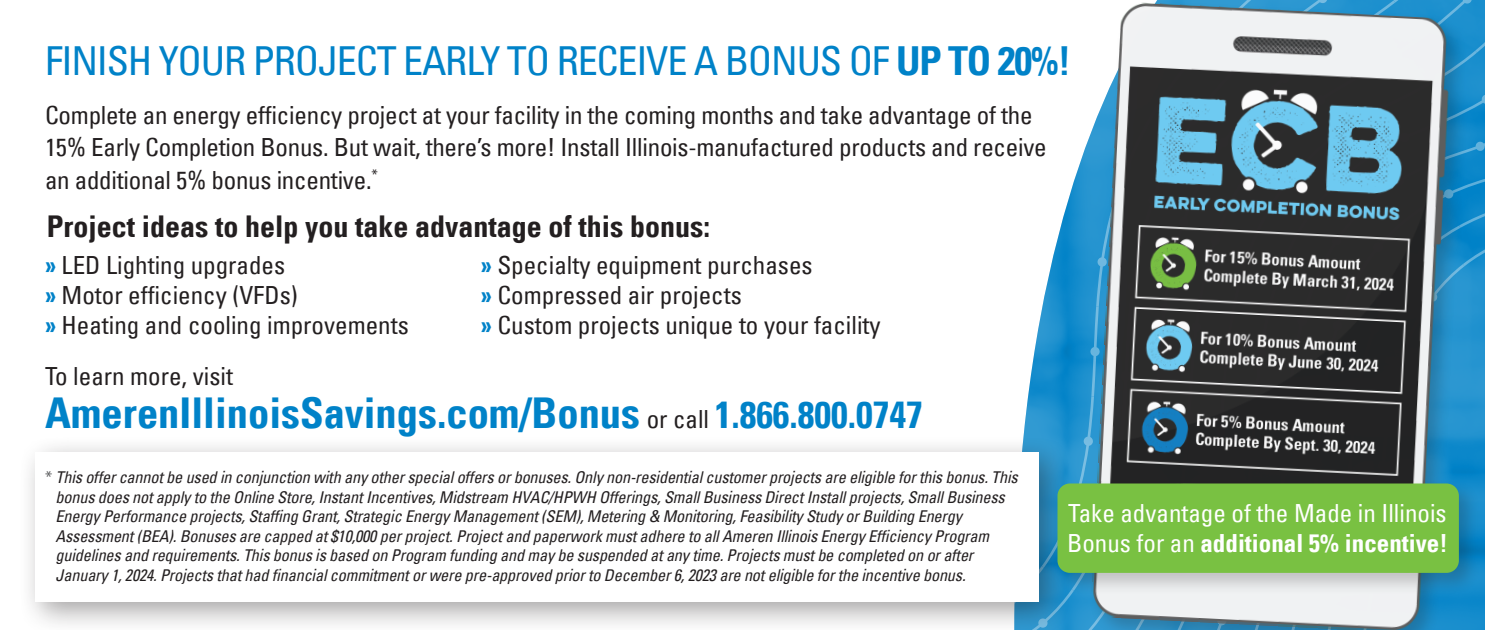
<style>
.page{position:relative;width:1485px;height:630px;background:#fff}
.page>*{position:absolute;margin:0;border:0;box-sizing:border-box;transform-origin:0 0}
.t1{font:42.5px "Univers Com 67 Bold Cond";color:#0082c8}
.t2{font:condensed 40px "Univers LT";letter-spacing:-.03em;color:#0082c8}
.t3{font:30px "Univers Com 67 Bold Cond";color:#231f20}
.t4{font:condensed 25px/30px "Univers LT";letter-spacing:-.01em;color:#231f20}
.t5{font:condensed 25px "Univers LT";color:#fff}
.t6{font:25px "Univers Com 67 Bold Cond";color:#fff}
.t7{font:italic condensed 16.25px/19.5px "Univers";letter-spacing:-.01em;color:#231f20}
.s1{font-family:"Univers Com 67 Bold Cond";font-stretch:normal}
.s2{font-family:"Univers Com 67 Bold Cond";font-stretch:normal;color:#0082c8}
.s3{font-family:"Univers LT";font-stretch:condensed;font-size:25px;color:#231f20}
.s4{font-size:37.5px}
.s5{font-family:"Univers LT";font-style:normal;color:#57585a}
.s6{font-family:"Univers LT";font-stretch:condensed}
</style>
<div class="page">
<svg style="left:1023px;top:0;width:462px;height:630px"></svg>
<div style="left:18px;top:435px;width:1054px;height:195px;background:#231f20;opacity:.41"></div>
<div style="left:35px;top:453px;width:1003px;height:149px;background:#fff"></div>
<div style="left:1088px;top:0;width:382px;height:630px;background:#231f20;opacity:.23"></div>
<img style="left:1090px;top:2px;width:363px;height:628px">
<div style="left:1053px;top:479px;width:428px;height:117px;background:#231f20;opacity:.23"></div>
<div style="left:1058px;top:484px;width:401px;height:89px;background:#79c142;border-radius:12px"></div>
<h2 class="t2" style="left:45px;top:35px;width:1028px">FINISH YOUR PROJECT EARLY TO RECEIVE A BONUS OF <span class="s1">UP TO 20%!</span></h2>
<p class="t4" style="left:45px;top:98px;width:1003px;line-height:32.5px">Complete an energy efficiency project at your facility in the coming months and take advantage of the<br>15% Early Completion Bonus. But wait, there’s more! Install Illinois-manufactured products and receive an additional 5% bonus incentive.<sup>*</sup></p>
<h3 class="t3" style="left:47px;top:208px;width:665px">Project ideas to help you take advantage of this bonus:</h3>
<h3 class="t4" style="left:45px;top:250px;width:365px"><span class="s2">»</span> LED Lighting upgrades<br><span class="s2">»</span> Motor efficiency (VFDs)<br><span class="s2">»</span> Heating and cooling improvements</h3>
<h3 class="t4" style="left:481px;top:250px;width:401px"><span class="s2">»</span> Specialty equipment purchases<br><span class="s2">»</span> Compressed air projects<br><span class="s2">»</span> Custom projects unique to your facility</h3>
<h3 class="t4" style="left:45px;top:361px;width:189px">To learn more, visit</h3>
<h1 class="t1" style="left:45px;top:387px;width:879px">AmerenIllinoisSavings.com/Bonus <span class="s3">or call</span> <span class="s4">1.866.800.0747</span></h1>
<p class="t7" style="left:55px;top:467px;width:964px;text-indent:-10px"><span class="s5">*</span> This offer cannot be used in conjunction with any other special offers or bonuses. Only non-residential customer projects are eligible for this bonus. This bonus does not apply to the Online Store, Instant Incentives, Midstream HVAC/HPWH Offerings, Small Business Direct Install projects, Small Business Energy Performance projects, Staffing Grant, Strategic Energy Management (SEM), Metering &amp; Monitoring, Feasibility Study or Building Energy Assessment (BEA). Bonuses are capped at $10,000 per project. Project and paperwork must adhere to all Ameren Illinois Energy Efficiency Program guidelines and requirements. This bonus is based on Program funding and may be suspended at any time. Projects must be completed on or after January 1, 2024. Projects that had financial commitment or were pre-approved prior to December 6, 2023 are not eligible for the incentive bonus.</p>
<h3 class="t5" style="left:1068px;top:498px;width:380px">Take advantage of the Made in Illinois</h3>
<h3 class="t6" style="left:1067px;top:528px;width:382px"><span class="s6">Bonus for an</span> additional 5% incentive!</h3>
</div>
